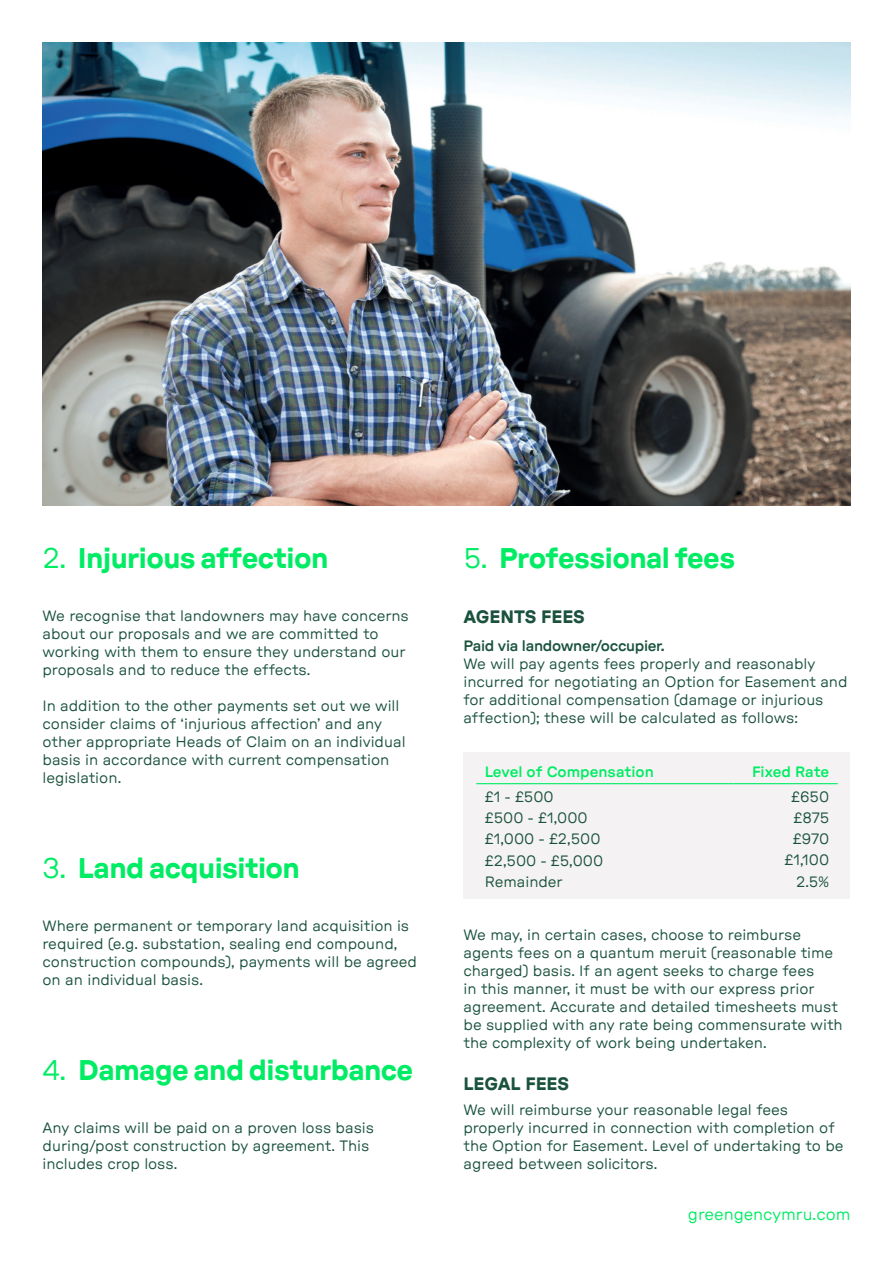
<style>
.page{position:relative;width:893px;height:1263px;background:#fff}
.page>*{position:absolute;margin:0;border:0;box-sizing:border-box;transform-origin:0 0}
.t1{font:700 expanded 28.5px "GT Pressura";letter-spacing:-.02em;color:#00ec64}
.t2{font:700 expanded 18px "GT Pressura";color:#1a523d}
.t3{font:16.5px "GT Pressura Extended Text";letter-spacing:-.005em;color:#00ec64}
.t4{font:15px/18px "GT Pressura Extended Text";color:#1a523d}
.t5{font:500 expanded 15px "GT Pressura";letter-spacing:-.005em;color:#00ec64}
.t6{font:500 expanded 15px "GT Pressura";letter-spacing:-.025em;color:#1a523d}
.s1{font-family:"GT Pressura Extended Text";font-weight:400;font-stretch:normal}
</style>
<div class="page">
<div style="left:463px;top:752px;width:387px;height:147px;background:#f4f2f2"></div>
<hr style="left:476px;top:783px;width:247px;height:1px;background:#00ec64">
<hr style="left:733px;top:783px;width:105px;height:1px;background:#00ec64">
<img style="left:43px;top:43px;width:807px;height:463px">
<p class="t1" style="left:43px;top:541px;width:287px"><span class="s1">2.</span> Injurious affection</p>
<p class="t4" style="left:43px;top:607px;width:368px">We recognise that landowners may have concerns about our proposals and we are committed to working with them to ensure they understand our proposals and to reduce the effects.</p>
<p class="t4" style="left:43px;top:697px;width:365px">In addition to the other payments set out we will consider claims of ‘injurious affection’ and any other appropriate Heads of Claim on an individual basis in accordance with current compensation legislation.</p>
<p class="t1" style="left:43px;top:851px;width:259px"><span class="s1">3.</span> Land acquisition</p>
<p class="t4" style="left:43px;top:916px;width:376px">Where permanent or temporary land acquisition is required (e.g. substation, sealing end compound, construction compounds), payments will be agreed on an individual basis.</p>
<p class="t1" style="left:43px;top:1052px;width:372px"><span class="s1">4.</span> Damage and disturbance</p>
<p class="t4" style="left:43px;top:1118px;width:333px">Any claims will be paid on a proven loss basis during/post construction by agreement. This includes crop loss.</p>
<p class="t1" style="left:463px;top:541px;width:273px"><span class="s1">5.</span> Professional fees</p>
<p class="t2" style="left:463px;top:606px;width:123px">AGENTS FEES</p>
<p class="t6" style="left:463px;top:636px;width:203px">Paid via landowner/occupier.</p>
<p class="t4" style="left:463px;top:654px;width:386px">We will pay agents fees properly and reasonably incurred for negotiating an Option for Easement and for additional compensation (damage or injurious affection); these will be calculated as follows:</p>
<p class="t5" style="left:485px;top:763px;width:171px">Level of Compensation</p>
<p class="t5" style="left:752px;top:763px;width:79px">Fixed Rate</p>
<p class="t4" style="left:485px;top:788px;width:70px">£1 - £500</p>
<p class="t4" style="left:791px;top:788px;width:40px">£650</p>
<p class="t4" style="left:485px;top:809px;width:104px">£500 - £1,000</p>
<p class="t4" style="left:793px;top:808px;width:37px">£875</p>
<p class="t4" style="left:485px;top:830px;width:117px">£1,000 - £2,500</p>
<p class="t4" style="left:793px;top:830px;width:38px">£970</p>
<p class="t4" style="left:485px;top:851px;width:120px">£2,500 - £5,000</p>
<p class="t4" style="left:784px;top:851px;width:46px">£1,100</p>
<p class="t4" style="left:485px;top:872px;width:79px">Remainder</p>
<p class="t4" style="left:796px;top:872px;width:34px">2.5%</p>
<p class="t4" style="left:463px;top:925px;width:381px">We may, in certain cases, choose to reimburse agents fees on a quantum meruit (reasonable time charged) basis. If an agent seeks to charge fees<br>in this manner, it must be with our express prior agreement. Accurate and detailed timesheets must be supplied with any rate being commensurate with the complexity of work being undertaken.</p>
<p class="t2" style="left:463px;top:1073px;width:107px">LEGAL FEES</p>
<p class="t4" style="left:463px;top:1101px;width:326px">We will reimburse your reasonable legal fees</p>
<p class="t4" style="left:463px;top:1119px;width:373px">properly incurred in connection with completion of</p>
<p class="t4" style="left:463px;top:1137px;width:382px">the Option for Easement. Level of undertaking to be agreed between solicitors.</p>
<p class="t3" style="left:688px;top:1205px;width:164px">greengencymru.com</p>
</div>
